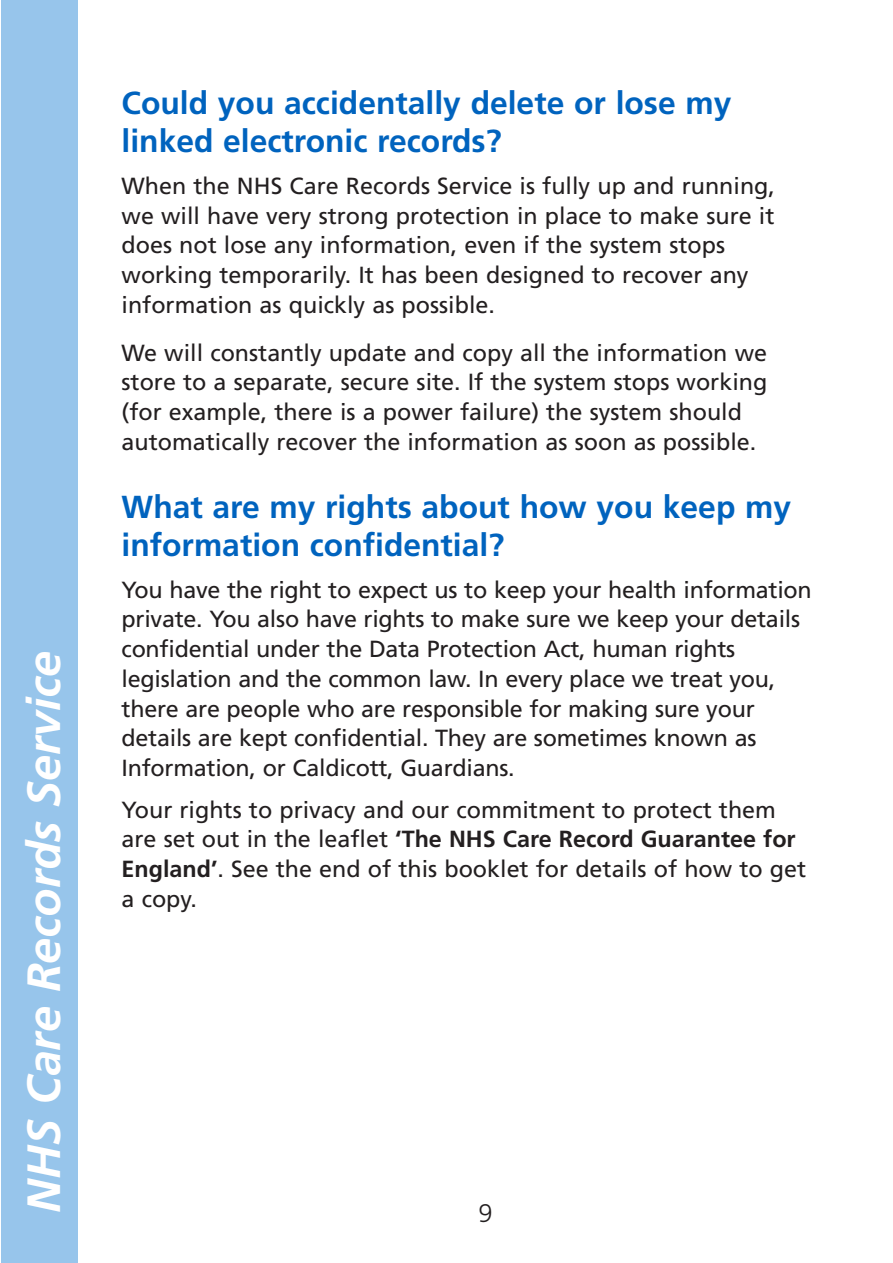
<style>
.page{position:relative;width:893px;height:1263px;background:#fff}
.page>*{position:absolute;margin:0;border:0;box-sizing:border-box;transform-origin:0 0}
.t1{font:italic 700 46.65px "Frutiger";color:#fff}
.t2{font:700 31.8px/38.2px "Frutiger";color:#0063be}
.t3{font:300 25.5px "Frutiger";color:#231f20}
.t4{font:23.4px/29.7px "Frutiger";color:#231f20}
.s1{font-weight:700}
</style>
<div class="page">
<div style="left:1px;top:0;width:77px;height:1263px;background:#97c5eb"></div>
<h1 class="t1" style="left:25px;top:1213px;width:563px;rotate:-90deg">NHS Care Records Service</h1>
<h2 class="t2" style="left:122px;top:86px;width:611px">Could you accidentally delete or lose my linked electronic records?</h2>
<p class="t4" style="left:122px;top:173px;width:655px">When the NHS Care Records Service is fully up and running, we will have very strong protection in place to make sure it does not lose any information, even if the system stops working temporarily. It has been designed to recover any information as quickly as possible.</p>
<p class="t4" style="left:122px;top:339px;width:647px">We will constantly update and copy all the information we store to a separate, secure site. If the system stops working (for example, there is a power failure) the system should automatically recover the information as soon as possible.</p>
<h2 class="t2" style="left:122px;top:490px;width:671px">What are my rights about how you keep my information confidential?</h2>
<p class="t4" style="left:122px;top:577px;width:692px">You have the right to expect us to keep your health information private. You also have rights to make sure we keep your details confidential under the Data Protection Act, human rights legislation and the common law. In every place we treat you, there are people who are responsible for making sure your details are kept confidential. They are sometimes known as Information, or Caldicott, Guardians.</p>
<p class="t4" style="left:122px;top:797px;width:686px">Your rights to privacy and our commitment to protect them are set out in the leaflet <span class="s1">‘The NHS Care Record Guarantee for England’</span>. See the end of this booklet for details of how to get a copy.</p>
<p class="t3" style="left:478px;top:1203px;width:16px">9</p>
</div>
